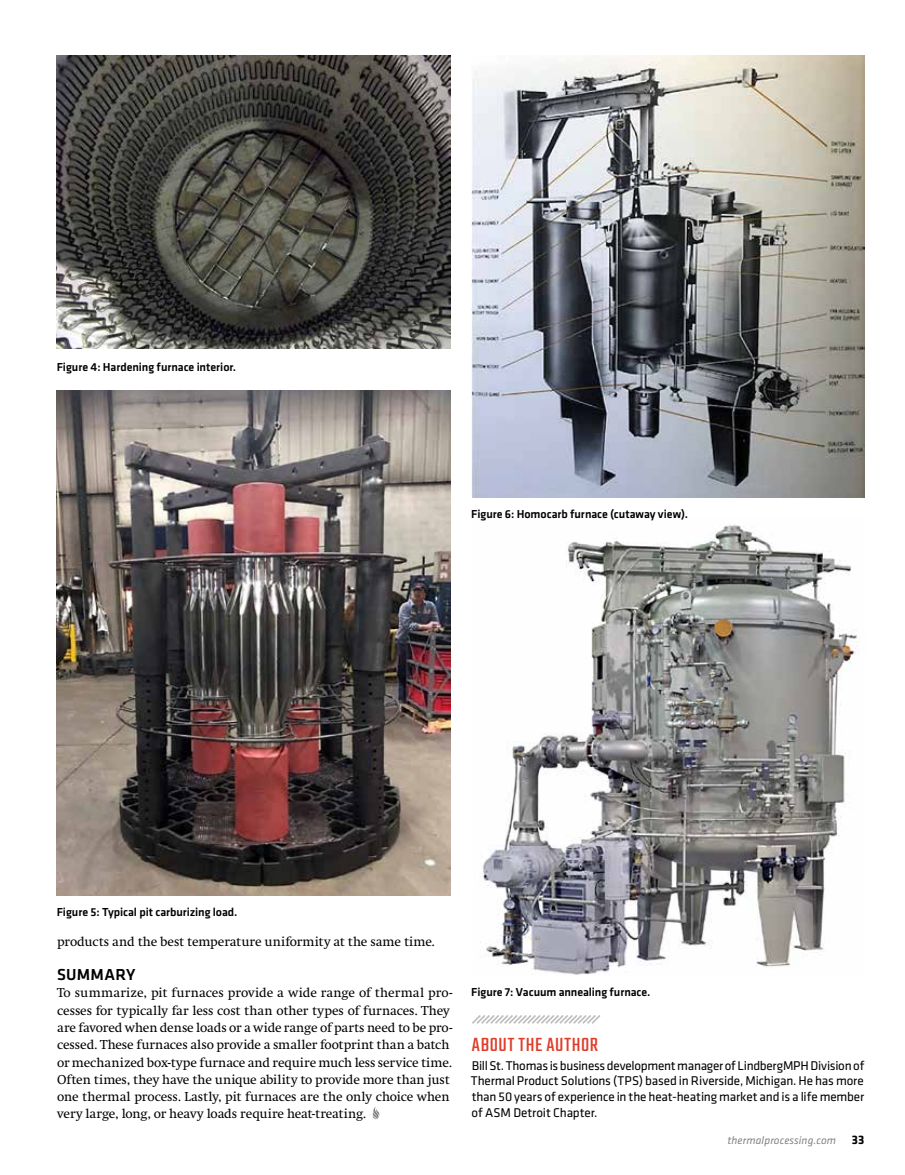
<style>
.page{position:relative;width:905px;height:1175px;background:#fff}
.page>*{position:absolute;margin:0;border:0;box-sizing:border-box;transform-origin:0 0}
.t1{font:21px "Teko";letter-spacing:.035em;color:#df3c28}
.t2{font:500 16.5px "Klavika Basic";letter-spacing:.015em;color:#000}
.t3{font:13.5px/17.2px "Swift";letter-spacing:-.01em;color:#000}
.t4{font:13.2px/15.8px "Klavika Basic";letter-spacing:-.01em;color:#000;text-align:justify}
.t5{font:500 12px "Klavika Basic";letter-spacing:-.005em;color:#000}
.t6{font:italic 11.25px "Klavika Basic";letter-spacing:.01em;color:#808285}
.s1{font-weight:700;font-style:normal;font-size:12.75px;color:#000}
</style>
<div class="page">
<svg style="left:372px;top:1106px;width:8px;height:13px"></svg>
<svg style="left:472px;top:1015px;width:129px;height:9px"></svg>
<img style="left:57px;top:55px;width:393px;height:293px">
<img style="left:57px;top:391px;width:393px;height:504px">
<img style="left:471px;top:55px;width:393px;height:442px">
<img style="left:480px;top:525px;width:377px;height:450px">
<p class="t5" style="left:57px;top:359px;width:181px">Figure 4: Hardening furnace interior.</p>
<p class="t5" style="left:471px;top:506px;width:218px">Figure 6: Homocarb furnace (cutaway view).</p>
<p class="t5" style="left:57px;top:904px;width:182px">Figure 5: Typical pit carburizing load.</p>
<p class="t3" style="left:57px;top:933px;width:379px">products and the best temperature uniformity at the same time.</p>
<p class="t2" style="left:57px;top:963px;width:80px">SUMMARY</p>
<p class="t3" style="left:57px;top:984px;width:396px">To summarize, pit furnaces provide a wide range of thermal pro&shy;cesses for typically far less cost than other types of furnaces. They are favored when dense loads or a wide range of parts need to be pro&shy;cessed. These furnaces also provide a smaller footprint than a batch or mechanized box-type furnace and require much less service time.<br>Often times, they have the unique ability to provide more than just one thermal process. Lastly, pit furnaces are the only choice when very large, long, or heavy loads require heat-treating.</p>
<p class="t5" style="left:471px;top:983px;width:181px">Figure 7: Vacuum annealing furnace.</p>
<h1 class="t1" style="left:471px;top:1032px;width:128px">ABOUT THE AUTHOR</h1>
<p class="t4" style="left:470px;top:1057px;width:395px">Bill St. Thomas is business development manager of LindbergMPH Division of Thermal Product Solutions (TPS) based in Riverside, Michigan. He has more than 50 years of experience in the heat-heating market and is a life member of ASM Detroit Chapter.</p>
<p class="t6" style="left:727px;top:1133px;width:138px">thermalprocessing.com <span class="s1">33</span></p>
</div>
